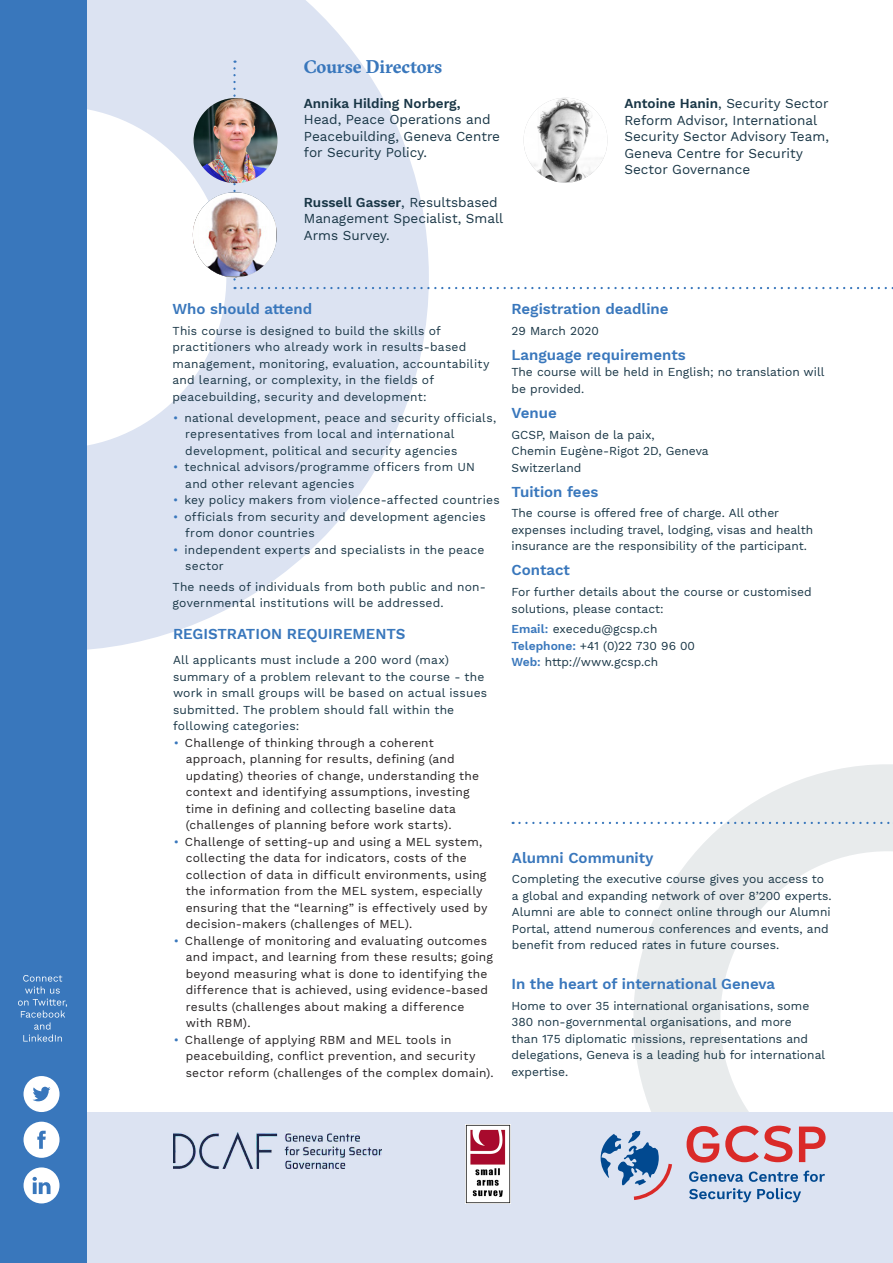
<style>
.page{position:relative;width:893px;height:1263px;background:#fff}
.page>*{position:absolute;margin:0;border:0;box-sizing:border-box;transform-origin:0 0}
.Course_Director_Head{font:700 18px "GT Sectra";letter-spacing:-.005em;color:#3977bc}
.Sub-heads_green{font:600 15px "Work Sans";color:#3977bc}
.Sub-heads_yellow{font:600 15px "Work Sans";color:#3977bc}
.Body_copy{font:600 15px "Work Sans";color:#3977bc}
.Course_Director_Expe{font:13.5px/16.5px "Work Sans";color:#183545}
.Body_copy-2{font:12px/16.5px "Work Sans";color:#183545}
.t1{font:12px/16.5px "Work Sans";letter-spacing:.015em;color:#231f20}
.Sub-heads_green-2{font:12px/16.5px "Work Sans";letter-spacing:.01em;color:#183545}
.Course_benefits_bull{font:12px/16.5px "Work Sans";letter-spacing:.015em;color:#183545}
.Sub-heads_yellow-2{font:12px "Work Sans";color:#183545}
.s1{font-weight:600}
.s2{color:#3977bc}
.s3{font-weight:600;color:#3977bc}
</style>
<div class="page">
<svg style="left:87px;top:0;width:342px;height:650px"></svg>
<svg style="left:633px;top:764px;width:260px;height:348px"></svg>
<div style="left:0;top:1112px;width:893px;height:151px;background:#dce3f2"></div>
<div style="left:0;top:0;width:87px;height:1263px;background:#3977bc"></div>
<svg style="left:18px;top:975px;width:49px;height:66px"></svg>
<svg style="left:233px;top:61px;width:660px;height:228px"></svg>
<svg style="left:24px;top:1076px;width:36px;height:36px"></svg>
<svg style="left:24px;top:1122px;width:36px;height:36px"></svg>
<svg style="left:24px;top:1167px;width:36px;height:36px"></svg>
<img style="left:465px;top:1124px;width:46px;height:79px">
<img style="left:194px;top:98px;width:83px;height:85px">
<img style="left:524px;top:98px;width:83px;height:84px">
<svg style="left:513px;top:822px;width:380px;height:2px"></svg>
<img style="left:173px;top:1133px;width:208px;height:35px">
<img style="left:193px;top:193px;width:84px;height:84px">
<svg style="left:601px;top:1130px;width:71px;height:70px"></svg>
<svg style="left:687px;top:1126px;width:32px;height:36px"></svg>
<svg style="left:725px;top:1126px;width:67px;height:36px"></svg>
<svg style="left:799px;top:1126px;width:26px;height:36px"></svg>
<svg style="left:689px;top:1171px;width:54px;height:11px"></svg>
<svg style="left:749px;top:1170px;width:76px;height:12px"></svg>
<svg style="left:689px;top:1188px;width:62px;height:14px"></svg>
<svg style="left:757px;top:1188px;width:44px;height:14px"></svg>
<p class="Course_Director_Head" style="left:304px;top:56px;width:140px">Course Directors</p>
<p class="Course_Director_Expe" style="left:304px;top:95px;width:198px"><span class="s1">Annika Hilding Norberg,<br></span>Head, Peace Operations and<br>Peacebuilding, Geneva Centre for Security Policy.</p>
<p class="Course_Director_Expe" style="left:304px;top:194px;width:201px"><span class="s1">Russell Gasser</span>, Resultsbased<br>Management Specialist, Small<br>Arms Survey.</p>
<p class="Course_Director_Expe" style="left:624px;top:96px;width:206px"><span class="s1">Antoine Hanin</span>, Security Sector<br>Reform Advisor, International<br>Security Sector Advisory Team,<br>Geneva Centre for Security<br>Sector Governance</p>
<p class="Sub-heads_green" style="left:173px;top:300px;width:141px">Who should attend</p>
<p class="Sub-heads_green-2" style="left:173px;top:323px;width:318px">This course is designed to build the skills of practitioners who already work in results-based management, monitoring, evaluation, accountability and learning, or complexity, in the fields of peacebuilding, security and development:</p>
<p class="Body_copy-2" style="left:185px;top:410px;width:312px;text-indent:-12px"><span class="s2">•</span> national development, peace and security officials, representatives from local and international development, political and security agencies</p>
<p class="Body_copy-2" style="left:185px;top:459px;width:291px;text-indent:-12px"><span class="s2">•</span> technical advisors/programme officers from UN and other relevant agencies</p>
<p class="Body_copy-2" style="left:173px;top:492px;width:328px"><span class="s2">•</span> key policy makers from violence-affected countries</p>
<p class="Body_copy-2" style="left:185px;top:509px;width:302px;text-indent:-12px"><span class="s2">•</span> officials from security and development agencies from donor countries</p>
<p class="Body_copy-2" style="left:185px;top:542px;width:301px;text-indent:-12px"><span class="s2">•</span> independent experts and specialists in the peace sector</p>
<p class="Course_benefits_bull" style="left:173px;top:579px;width:315px">The needs of individuals from both public and non&shy;governmental institutions will be addressed.</p>
<p class="Sub-heads_green" style="left:173px;top:625px;width:234px">REGISTRATION REQUIREMENTS</p>
<p class="Body_copy-2" style="left:173px;top:653px;width:316px">All applicants must include a 200 word (max) summary of a problem relevant to the course - the work in small groups will be based on actual issues submitted. The problem should fall within the following categories:</p>
<p class="t1" style="left:186px;top:735px;width:295px;text-indent:-12px"><span class="s2">•</span> Challenge of thinking through a coherent approach, planning for results, defining (and updating) theories of change, understanding the context and identifying assumptions, investing time in defining and collecting baseline data (challenges of planning before work starts).</p>
<p class="t1" style="left:186px;top:834px;width:303px;text-indent:-12px"><span class="s2">•</span> Challenge of setting-up and using a MEL system, collecting the data for indicators, costs of the collection of data in difficult environments, using the information from the MEL system, especially ensuring that the “learning” is effectively used by decision-makers (challenges of MEL).</p>
<p class="t1" style="left:186px;top:933px;width:309px;text-indent:-12px"><span class="s2">•</span> Challenge of monitoring and evaluating outcomes and impact, and learning from these results; going beyond measuring what is done to identifying the difference that is achieved, using evidence-based results (challenges about making a difference with RBM).</p>
<p class="t1" style="left:186px;top:1032px;width:310px;text-indent:-12px"><span class="s2">•</span> Challenge of applying RBM and MEL tools in peacebuilding, conflict prevention, and security sector reform (challenges of the complex domain).</p>
<p class="Sub-heads_yellow" style="left:511px;top:300px;width:159px">Registration deadline</p>
<p class="Body_copy-2" style="left:511px;top:323px;width:89px">29 March 2020</p>
<p class="Body_copy" style="left:511px;top:346px;width:176px">Language requirements</p>
<p class="Body_copy-2" style="left:511px;top:365px;width:314px">The course will be held in English; no translation will be provided.</p>
<p class="Sub-heads_yellow" style="left:511px;top:404px;width:47px">Venue</p>
<p class="Body_copy-2" style="left:511px;top:427px;width:199px">GCSP, Maison de la paix,<br>Chemin Eugène-Rigot 2D, Geneva</p>
<p class="Body_copy-2" style="left:511px;top:460px;width:71px">Switzerland</p>
<p class="Sub-heads_green" style="left:511px;top:483px;width:88px">Tuition fees</p>
<p class="Body_copy-2" style="left:511px;top:506px;width:303px">The course is offered free of charge. All other expenses including travel, lodging, visas and health insurance are the responsibility of the participant.</p>
<p class="Sub-heads_yellow" style="left:511px;top:561px;width:60px">Contact</p>
<p class="Body_copy-2" style="left:511px;top:584px;width:302px">For further details about the course or customised solutions, please contact:</p>
<p class="Body_copy-2" style="left:511px;top:622px;width:147px"><span class="s3">Email:</span> execedu@gcsp.ch</p>
<p class="Sub-heads_yellow-2" style="left:511px;top:639px;width:185px"><span class="s3">Telephone:</span> +41 (0)22 730 96 00</p>
<p class="Sub-heads_yellow-2" style="left:511px;top:655px;width:148px"><span class="s3">Web:</span> http://www.gcsp.ch</p>
<p class="Sub-heads_green" style="left:512px;top:849px;width:143px">Alumni Community</p>
<p class="Body_copy-2" style="left:512px;top:871px;width:321px">Completing the executive course gives you access to a global and expanding network of over 8’200 experts.<br>Alumni are able to connect online through our Alumni Portal, attend numerous conferences and events, and benefit from reduced rates in future courses.</p>
<p class="Sub-heads_green" style="left:511px;top:975px;width:265px">In the heart of international Geneva</p>
<p class="Sub-heads_green-2" style="left:511px;top:998px;width:315px">Home to over 35 international organisations, some 380 non-governmental organisations, and more<br>than 175 diplomatic missions, representations and delegations, Geneva is a leading hub for international expertise.</p>
</div>
